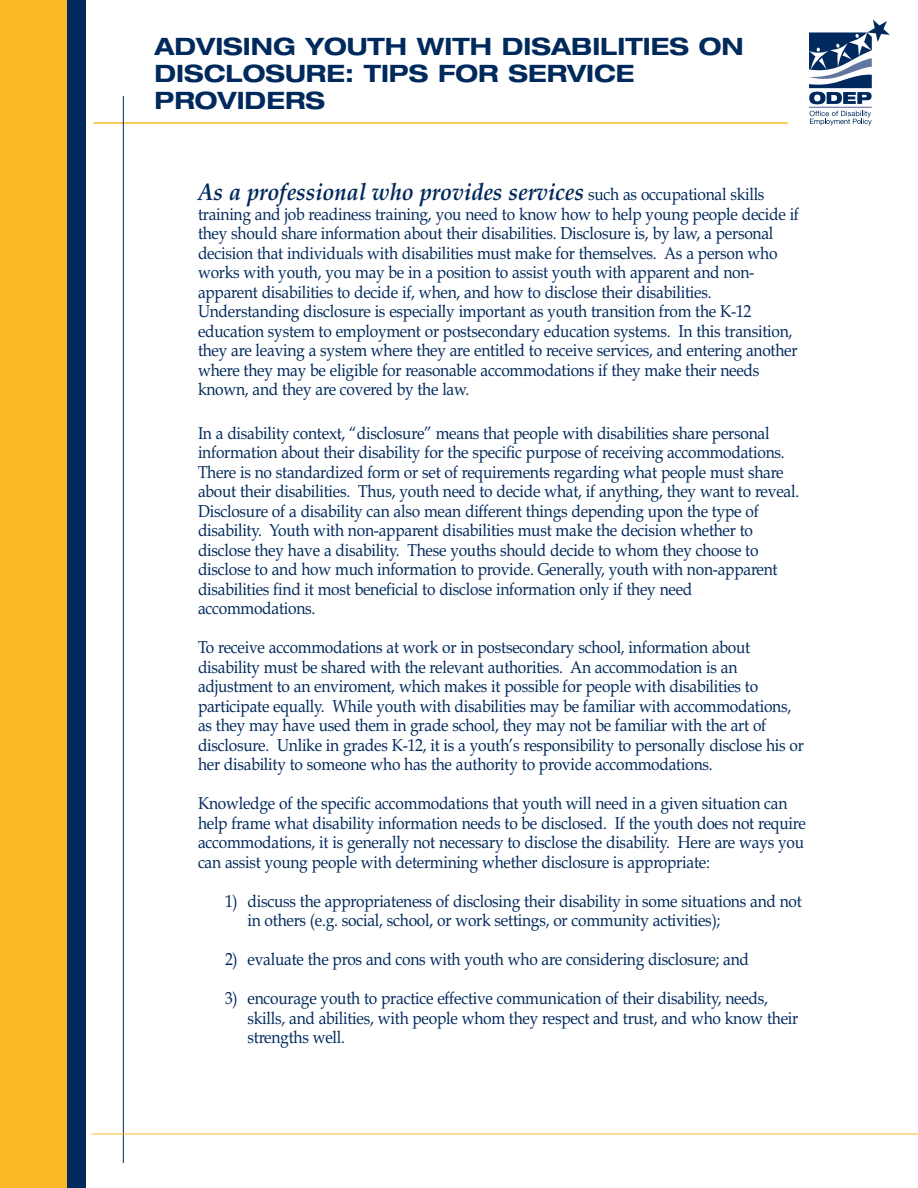
<style>
.page{position:relative;width:918px;height:1188px;background:#fff}
.page>*{position:absolute;margin:0;border:0;box-sizing:border-box;transform-origin:0 0}
.t1{font:700 expanded 24px/27px "Helvetica Neue";color:#00295c}
.t2{font:italic 700 24px "Book Antiqua";color:#00295c;scale:.9 1}
.t3{font:17.25px/19.5px "Book Antiqua";letter-spacing:-.015em;color:#00295c;scale:.9 1}
.s1{font-weight:400;font-style:normal;font-size:17.25px}
</style>
<div class="page">
<svg style="left:810px;top:111px;width:62px;height:14px"></svg>
<svg style="left:809px;top:20px;width:81px;height:84px"></svg>
<hr style="left:809px;top:107px;width:63px;height:1px;background:#6277a0">
<div style="left:0;top:0;width:86px;height:1188px;background:#fcb825"></div>
<hr style="left:93px;top:122px;width:695px;height:2px;background:#fcb825">
<hr style="left:123px;top:96px;width:1px;height:1067px;background:#00295c">
<hr style="left:92px;top:1134px;width:826px;height:1px;background:#fcb825">
<div style="left:67px;top:0;width:19px;height:1188px;background:#00295c"></div>
<h1 class="t1" style="left:154px;top:36px;width:591px">ADVISING YOUTH WITH DISABILITIES ON<br>DISCLOSURE: TIPS FOR SERVICE<br>PROVIDERS</h1>
<h1 class="t2" style="left:198px;top:178px;width:631px">As a professional who provides services <span class="s1">such as occupational skills</span></h1>
<p class="t3" style="left:198px;top:204px;width:669px">training and job readiness training, you need to know how to help young people decide if they should share information about their disabilities. Disclosure is, by law, a personal decision that individuals with disabilities must make for themselves. As a person who works with youth, you may be in a position to assist youth with apparent and non&shy;apparent disabilities to decide if, when, and how to disclose their disabilities.<br>Understanding disclosure is especially important as youth transition from the K-12 education system to employment or postsecondary education systems. In this transition, they are leaving a system where they are entitled to receive services, and entering another where they may be eligible for reasonable accommodations if they make their needs known, and they are covered by the law.</p>
<p class="t3" style="left:198px;top:423px;width:670px">In a disability context, “disclosure” means that people with disabilities share personal information about their disability for the specific purpose of receiving accommodations.<br>There is no standardized form or set of requirements regarding what people must share about their disabilities. Thus, youth need to decide what, if anything, they want to reveal.<br>Disclosure of a disability can also mean different things depending upon the type of disability. Youth with non-apparent disabilities must make the decision whether to disclose they have a disability. These youths should decide to whom they choose to disclose to and how much information to provide. Generally, youth with non-apparent disabilities find it most beneficial to disclose information only if they need accommodations.</p>
<p class="t3" style="left:198px;top:638px;width:675px">To receive accommodations at work or in postsecondary school, information about disability must be shared with the relevant authorities. An accommodation is an adjustment to an enviroment, which makes it possible for people with disabilities to participate equally. While youth with disabilities may be familiar with accommodations, as they may have used them in grade school, they may not be familiar with the art of disclosure. Unlike in grades K-12, it is a youth’s responsibility to personally disclose his or her disability to someone who has the authority to provide accommodations.</p>
<p class="t3" style="left:198px;top:794px;width:677px">Knowledge of the specific accommodations that youth will need in a given situation can help frame what disability information needs to be disclosed. If the youth does not require accommodations, it is generally not necessary to disclose the disability. Here are ways you can assist young people with determining whether disclosure is appropriate:</p>
<p class="t3" style="left:248px;top:891px;width:617px;text-indent:-23px">1) discuss the appropriateness of disclosing their disability in some situations and not in others (e.g. social, school, or work settings, or community activities);</p>
<p class="t3" style="left:225px;top:950px;width:584px">2) evaluate the pros and cons with youth who are considering disclosure; and</p>
<p class="t3" style="left:248px;top:989px;width:614px;text-indent:-23px">3) encourage youth to practice effective communication of their disability, needs, skills, and abilities, with people whom they respect and trust, and who know their strengths well.</p>
</div>
